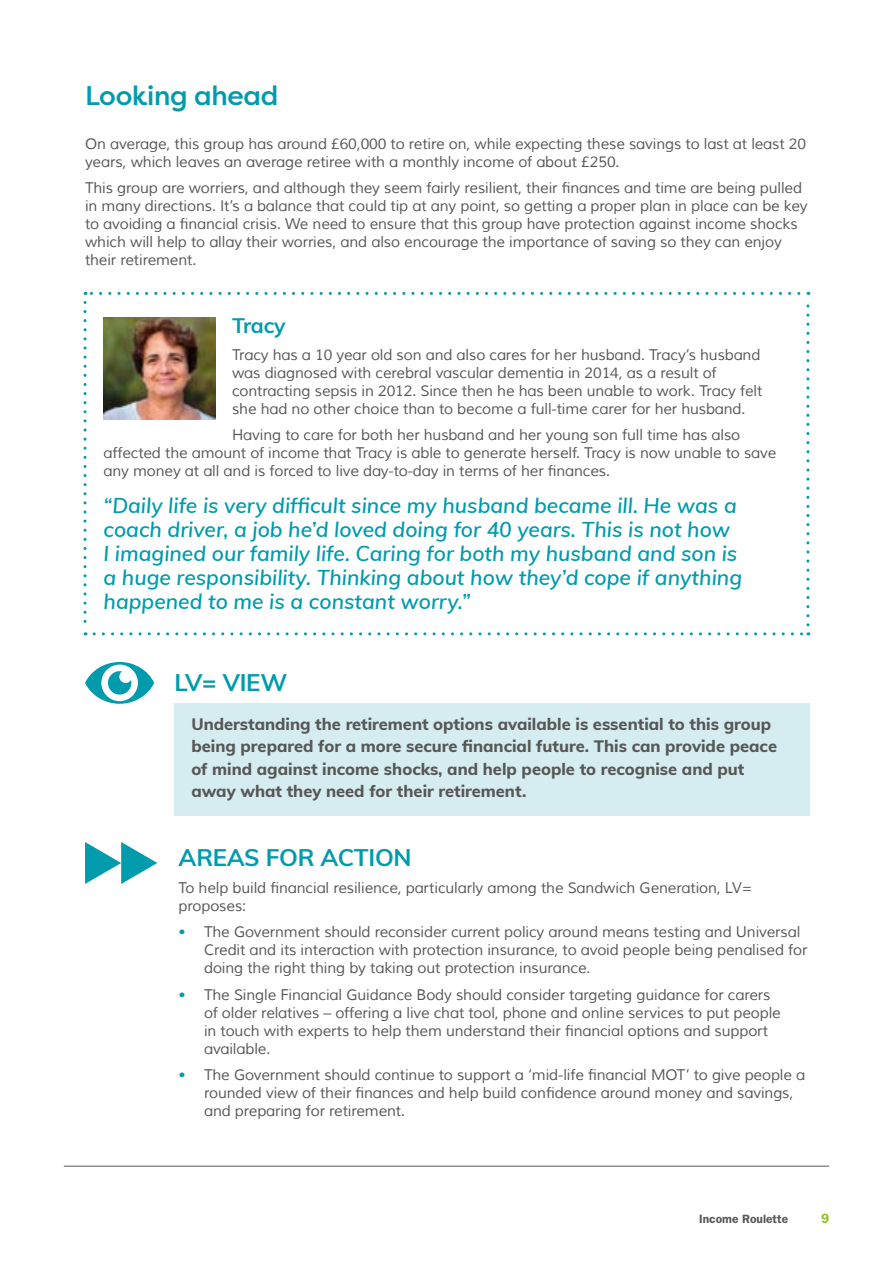
<style>
.page{position:relative;width:893px;height:1263px;background:#fff}
.page>*{position:absolute;margin:0;border:0;box-sizing:border-box;transform-origin:0 0}
.t1{font:500 27px "Filson Pro";letter-spacing:-.01em;color:#009bac}
.t2{font:700 24px "Muli";letter-spacing:-.01em;color:#009bac}
.t3{font:italic 600 21px/24px "Muli";color:#009bac}
.t4{font:700 21px "Muli";letter-spacing:-.015em;color:#009bac}
.t5{font:800 16.5px/22.5px "Muli";color:#575756}
.t6{font:15px/18px "Muli";letter-spacing:-.01em;color:#575756}
.t7{font:600 13.5px "ITC Franklin Gothic Std";color:#95c11f}
.t8{font:600 12px "ITC Franklin Gothic Std";color:#575756}
.s1{color:#009bac}
</style>
<div class="page">
<hr style="left:64px;top:1166px;width:765px;height:1px;background:#575756">
<svg style="left:84px;top:302px;width:3px;height:333px"></svg>
<svg style="left:94px;top:632px;width:715px;height:3px"></svg>
<svg style="left:806px;top:292px;width:3px;height:333px"></svg>
<svg style="left:85px;top:292px;width:714px;height:3px"></svg>
<img style="left:104px;top:317px;width:111px;height:102px">
<svg style="left:85px;top:842px;width:72px;height:42px"></svg>
<div style="left:174px;top:703px;width:635px;height:112px;background:#d5ecf0"></div>
<svg style="left:85px;top:662px;width:69px;height:42px"></svg>
<h1 class="t1" style="left:85px;top:77px;width:195px">Looking ahead</h1>
<p class="t6" style="left:85px;top:135px;width:723px">On average, this group has around £60,000 to retire on, while expecting these savings to last at least 20 years, which leaves an average retiree with a monthly income of about £250.</p>
<p class="t6" style="left:85px;top:179px;width:724px">This group are worriers, and although they seem fairly resilient, their finances and time are being pulled in many directions. It’s a balance that could tip at any point, so getting a proper plan in place can be key to avoiding a financial crisis. We need to ensure that this group have protection against income shocks which will help to allay their worries, and also encourage the importance of saving so they can enjoy their retirement.</p>
<h3 class="t4" style="left:232px;top:310px;width:55px">Tracy</h3>
<p class="t6" style="left:232px;top:346px;width:532px">Tracy has a 10 year old son and also cares for her husband. Tracy’s husband was diagnosed with cerebral vascular dementia in 2014, as a result of contracting sepsis in 2012. Since then he has been unable to work. Tracy felt she had no other choice than to become a full-time carer for her husband.</p>
<p class="t6" style="left:104px;top:426px;width:674px;text-indent:128px">Having to care for both her husband and her young son full time has also affected the amount of income that Tracy is able to generate herself. Tracy is now unable to save any money at all and is forced to live day-to-day in terms of her finances.</p>
<p class="t3" style="left:104px;top:492px;width:640px">“Daily life is very difficult since my husband became ill. He was a coach driver, a job he’d loved doing for 40 years. This is not how<br>I imagined our family life. Caring for both my husband and son is a huge responsibility. Thinking about how they’d cope if anything happened to me is a constant worry.”</p>
<h2 class="t2" style="left:174px;top:665px;width:114px">LV= VIEW</h2>
<p class="t5" style="left:191px;top:712px;width:587px">Understanding the retirement options available is essential to this group being prepared for a more secure financial future. This can provide peace of mind against income shocks, and help people to recognise and put away what they need for their retirement.</p>
<h2 class="t2" style="left:179px;top:840px;width:235px">AREAS FOR ACTION</h2>
<p class="t6" style="left:179px;top:879px;width:575px">To help build financial resilience, particularly among the Sandwich Generation, LV= proposes:</p>
<p class="t6" style="left:204px;top:923px;width:605px;text-indent:-26px"><span class="s1">•</span> The Government should reconsider current policy around means testing and Universal<br>Credit and its interaction with protection insurance, to avoid people being penalised for doing the right thing by taking out protection insurance.</p>
<p class="t6" style="left:204px;top:986px;width:578px;text-indent:-26px"><span class="s1">•</span> The Single Financial Guidance Body should consider targeting guidance for carers of older relatives – offering a live chat tool, phone and online services to put people in touch with experts to help them understand their financial options and support available.</p>
<p class="t6" style="left:204px;top:1066px;width:603px;text-indent:-26px"><span class="s1">•</span> The Government should continue to support a ‘mid-life financial MOT’ to give people a rounded view of their finances and help build confidence around money and savings, and preparing for retirement.</p>
<p class="t8" style="left:699px;top:1211px;width:91px">Income Roulette</p>
<p class="t7" style="left:821px;top:1210px;width:10px">9</p>
</div>
